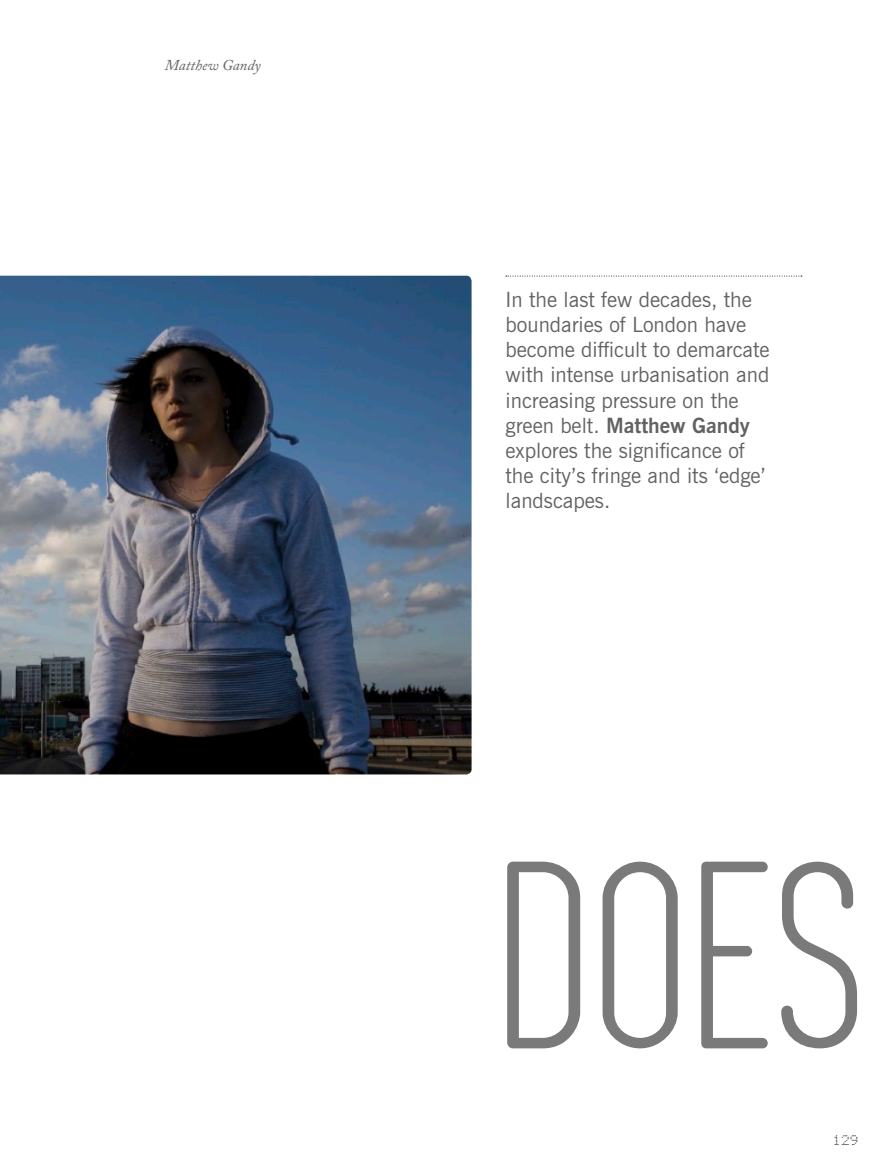
<style>
.page{position:relative;width:893px;height:1170px;background:#fff}
.page>*{position:absolute;margin:0;border:0;box-sizing:border-box;transform-origin:0 0}
.t1{font:100 233.25px "AF Module Classic OT";color:#7a7a7a}
.t2{font:21px/25.2px "News Gothic BT";color:#626262}
.t3{font:italic 15px "Adobe Caslon";color:#626262}
.t4{font:12px "AF Cashier 1";color:#1a1918}
.s1{font-weight:700}
</style>
<div class="page">
<img style="left:0;top:276px;width:472px;height:498px">
<svg style="left:506px;top:276px;width:296px;height:1px"></svg>
<p class="t3" style="left:165px;top:57px;width:97px">Matthew Gandy</p>
<p class="t2" style="left:506px;top:286px;width:266px">In the last few decades, the boundaries of London have become difficult to demarcate with intense urbanisation and increasing pressure on the green belt. <span class="s1">Matthew Gandy </span>explores the significance of the city’s fringe and its ‘edge’ landscapes.</p>
<h1 class="t1" style="left:483px;top:801px;width:391px">DOES</h1>
<p class="t4" style="left:833px;top:1133px;width:27px">129</p>
</div>
